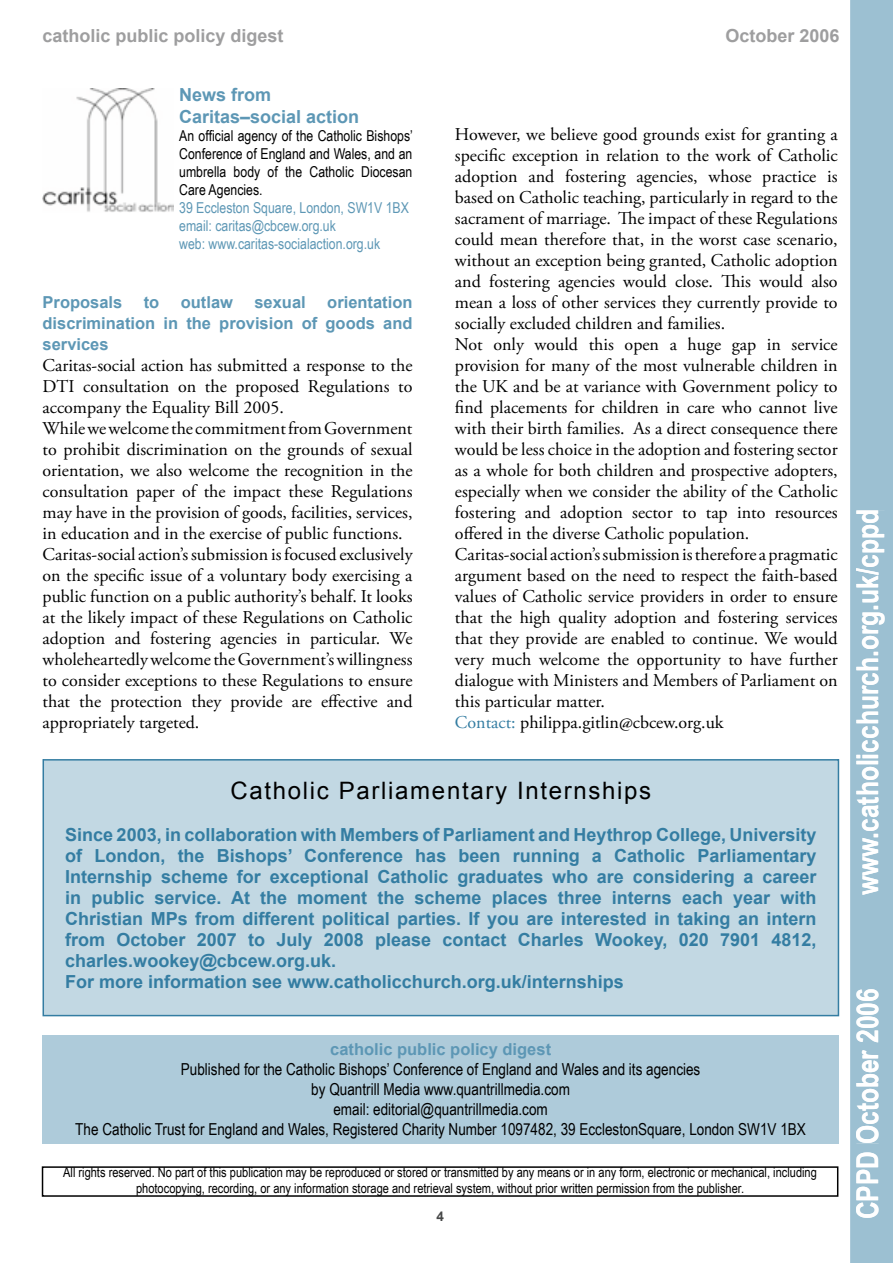
<style>
.page{position:relative;width:893px;height:1263px;background:#fff}
.page>*{position:absolute;margin:0;border:0;box-sizing:border-box;transform-origin:0 0}
.t1{font:700 30px "Arial Narrow";color:#fff}
.t2{font:24px "Arial";letter-spacing:.07em;color:#000}
.t3{font:18px/21px "Adobe Garamond Pro";color:#000}
.t4{font:700 18px/21px "Arial";color:#347da2}
.t5{font:700 18px "Arial";color:#9e9e9f}
.t6{font:700 18px/21.6px "Arial";color:#5d97b5}
.t7{font:16.5px/19.8px "Arial Narrow";color:#000;text-align:center}
.t8{font:700 16.5px/21px "Arial";color:#5d97b5;text-align:justify}
.t9{font:15px/18px "Arial Narrow";color:#000;text-align:justify}
.t10{font:15px/18px "Arial Narrow";color:#5d97b5}
.t11{font:13.5px/16.2px "Arial Narrow";color:#000;text-align:center}
.t12{font:700 13.5px "Arial";color:#474848}
.s1{color:#347da2}
</style>
<div class="page">
<div style="left:850px;top:0;width:43px;height:1263px;background:#9cc0d2"></div>
<div style="left:856px;top:1151px;width:22px;height:67px;background:#9cc0d2"></div>
<div style="left:856px;top:989px;width:22px;height:154px;background:#9cc0d2"></div>
<div style="left:856px;top:511px;width:28px;height:477px;background:#9cc0d2"></div>
<div style="left:43px;top:1035px;width:796px;height:108px;background:#aecbda"></div>
<svg style="left:42px;top:1166px;width:796px;height:31px"></svg>
<img style="left:43px;top:89px;width:131px;height:123px">
<div style="left:43px;top:759px;width:796px;height:257px;background:#c2d8e3"></div>
<p class="t5" style="left:43px;top:24px;width:243px">catholic public policy digest</p>
<p class="t5" style="left:726px;top:24px;width:116px">October 2006</p>
<p class="t6" style="left:179px;top:85px;width:182px">News from<br>Caritas–social action</p>
<p class="t9" style="left:179px;top:126px;width:235px">An official agency of the Catholic Bishops’ Conference of England and Wales, and an umbrella body of the Catholic Diocesan Care Agencies.</p>
<p class="t10" style="left:179px;top:198px;width:231px">39 Eccleston Square, London, SW1V 1BX email: caritas@cbcew.org.uk<br>web: www.caritas-socialaction.org.uk</p>
<p class="t8" style="left:43px;top:292px;width:371px;text-indent:285px">orientation discrimination in the provision of goods and services</p>
<p class="t3" style="left:43px;top:355px;width:371px">Caritas-social action has submitted a response to the DTI consultation on the proposed Regulations to accompany the Equality Bill 2005.<br>While we welcome the commitment from Government to prohibit discrimination on the grounds of sexual orientation, we also welcome the recognition in the consultation paper of the impact these Regulations may have in the provision of goods, facilities, services, in education and in the exercise of public functions.<br>Caritas-social action’s submission is focused exclusively on the specific issue of a voluntary body exercising a public function on a public authority’s behalf. It looks at the likely impact of these Regulations on Catholic adoption and fostering agencies in particular. We wholeheartedly welcome the Government’s willingness to consider exceptions to these Regulations to ensure that the protection they provide are effective and appropriately targeted.</p>
<p class="t8" style="left:43px;top:292px;width:81px">Proposals</p>
<p class="t8" style="left:144px;top:292px;width:17px">to</p>
<p class="t8" style="left:181px;top:292px;width:54px">outlaw</p>
<p class="t8" style="left:254px;top:292px;width:53px">sexual</p>
<p class="t3" style="left:455px;top:124px;width:384px">However, we believe good grounds exist for granting a specific exception in relation to the work of Catholic adoption and fostering agencies, whose practice is based on Catholic teaching, particularly in regard to the sacrament of marriage. The impact of these Regulations could mean therefore that, in the worst case scenario, without an exception being granted, Catholic adoption and fostering agencies would close. This would also mean a loss of other services they currently provide to socially excluded children and families.<br>Not only would this open a huge gap in service provision for many of the most vulnerable children in the UK and be at variance with Government policy to find placements for children in care who cannot live with their birth families. As a direct consequence there would be less choice in the adoption and fostering sector as a whole for both children and prospective adopters, especially when we consider the ability of the Catholic fostering and adoption sector to tap into resources offered in the diverse Catholic population.<br>Caritas-social action’s submission is therefore a pragmatic argument based on the need to respect the faith-based values of Catholic service providers in order to ensure that the high quality adoption and fostering services that they provide are enabled to continue. We would very much welcome the opportunity to have further dialogue with Ministers and Members of Parliament on this particular matter.<br><span class="s1">Contact:</span> philippa.gitlin@cbcew.org.uk</p>
<h2 class="t2" style="left:230px;top:775px;width:422px">Catholic Parliamentary Internships</h2>
<p class="t4" style="left:65px;top:825px;width:753px">Since 2003, in collaboration with Members of Parliament and Heythrop College, University of London, the Bishops’ Conference has been running a Catholic Parliamentary Internship scheme for exceptional Catholic graduates who are considering a career in public service. At the moment the scheme places three interns each year with Christian MPs from different political parties. If you are interested in taking an intern from October 2007 to July 2008 please contact Charles Wookey, 020 7901 4812, charles.wookey@cbcew.org.uk.<br>For more information see www.catholicchurch.org.uk/internships</p>
<p class="t8" style="left:330px;top:1039px;width:222px">catholic public policy digest</p>
<p class="t7" style="left:75px;top:1059px;width:732px">Published for the Catholic Bishops’ Conference of England and Wales and its agencies<br>by Quantrill Media www.quantrillmedia.com<br>email: editorial@quantrillmedia.com<br>The Catholic Trust for England and Wales, Registered Charity Number 1097482, 39 EcclestonSquare, London SW1V 1BX</p>
<p class="t11" style="left:63px;top:1163px;width:755px">All rights reserved. No part of this publication may be reproduced or stored or transmitted by any means or in any form, electronic or mechanical, including photocopying, recording, or any information storage and retrieval system, without prior written permission from the publisher.</p>
<p class="t12" style="left:436px;top:1207px;width:9px">4</p>
<h1 class="t1" style="left:845px;top:895px;width:388px;rotate:-90deg">www.catholicchurch.org.uk/cppd</h1>
<h1 class="t1" style="left:845px;top:1219px;width:233px;rotate:-90deg">CPPD October 2006</h1>
</div>
